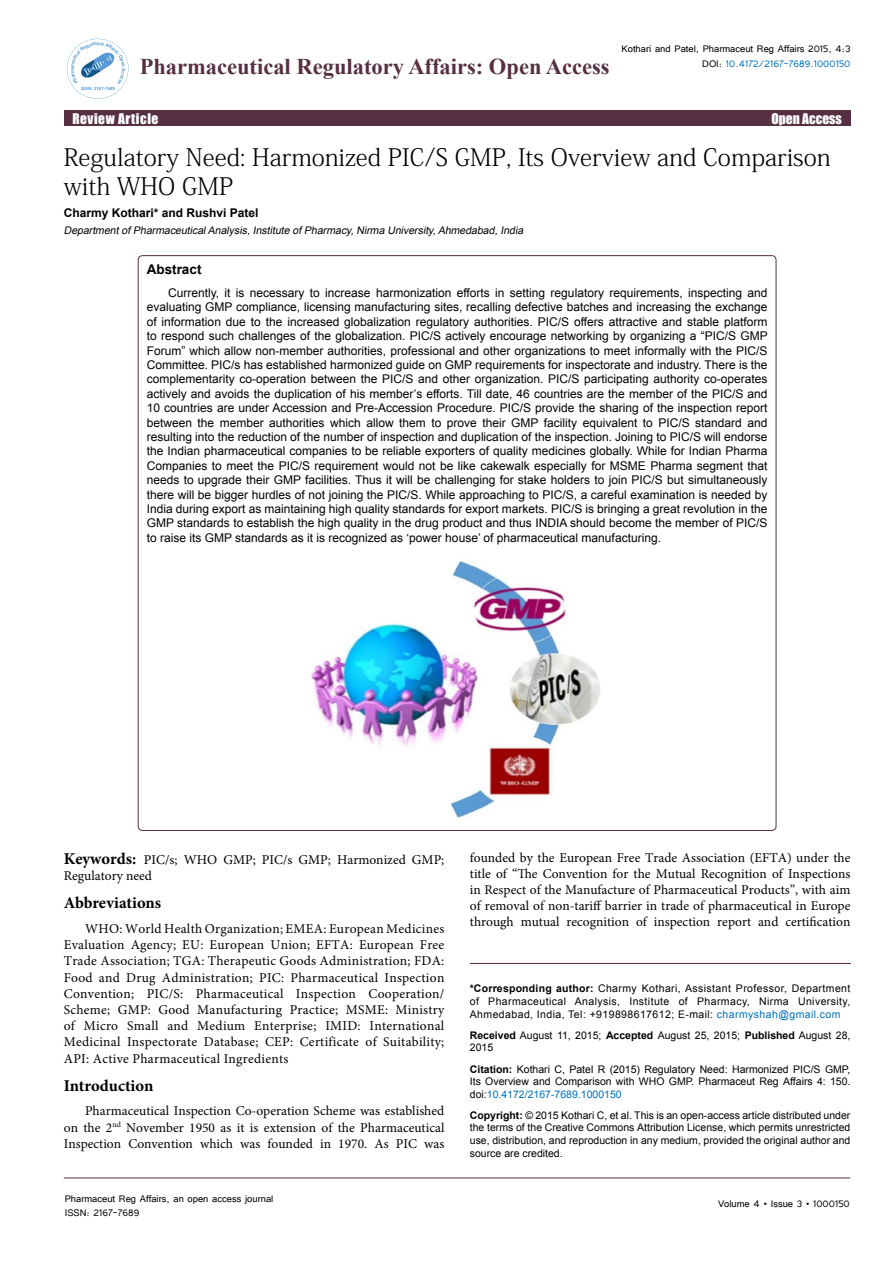
<style>
.page{position:relative;width:893px;height:1263px;background:#fff}
.page>*{position:absolute;margin:0;border:0;box-sizing:border-box;transform-origin:0 0}
.t1{font:24px/28.8px "Adobe Fangsong Std";color:#000}
.t2{font:700 22.5px "Times New Roman";color:#572f42}
.t3{font:700 16.5px "Minion Pro";letter-spacing:-.005em;color:#000}
.t4{font:13.5px/16.2px "Minion Pro";color:#000;text-align:justify}
.t5{font:13.5px "Impact";letter-spacing:.04em;color:#fff}
.t6{font:13.5px "Impact";color:#fff}
.t7{font:700 13.5px "Arial";color:#000}
.t8{font:12px/14.4px "Arial";color:#000;text-align:justify}
.t9{font:12px/14.4px "Tunga";color:#000;text-align:right}
.t10{font:700 12px "Arial";color:#000}
.t11{font:10.5px/12.6px "Arial";color:#000;text-align:justify}
.t12{font:italic 10.5px "Arial";color:#000}
.t13{font:700 4.35px "Arial";color:#569ad3}
.s1{color:#0072bc}
.s2{font-weight:700;font-size:16.5px}
.s3{font-weight:700}
</style>
<div class="page">
<hr style="left:64px;top:1178px;width:786px;height:1px;background:#572f42">
<div style="left:64px;top:111px;width:786px;height:15px;background:#572f42"></div>
<hr style="left:470px;top:963px;width:380px;height:1px;background:#572f42">
<img style="left:311px;top:560px;width:290px;height:259px">
<svg style="left:67px;top:39px;width:61px;height:60px"></svg>
<p class="t13" style="left:81px;top:86px;width:35px">ISSN: 2167-7689</p>
<h2 class="t2" style="left:140px;top:50px;width:471px">Pharmaceutical Regulatory Affairs: Open Access</h2>
<p class="t9" style="left:622px;top:41px;width:230px">Kothari and Patel, Pharmaceut Reg Affairs 2015, 4:3<br>DOI: <span class="s1">10.4172/2167-7689.1000150</span></p>
<p class="t5" style="left:72px;top:108px;width:88px">Review Article</p>
<p class="t6" style="left:771px;top:108px;width:72px">Open Access</p>
<h1 class="t1" style="left:64px;top:143px;width:768px">Regulatory Need: Harmonized PIC/S GMP, Its Overview and Comparison with WHO GMP</h1>
<p class="t10" style="left:64px;top:205px;width:196px">Charmy Kothari* and Rushvi Patel</p>
<p class="t12" style="left:64px;top:224px;width:463px">DepartmentofPharmaceuticalAnalysis,Institute ofPharmacy,Nirma University,Ahmedabad,India</p>
<p class="t7" style="left:147px;top:260px;width:56px">Abstract</p>
<p class="t8" style="left:147px;top:286px;width:622px;text-indent:21px">Currently, it is necessary to increase harmonization efforts in setting regulatory requirements, inspecting and evaluating GMP compliance, licensing manufacturing sites, recalling defective batches and increasing the exchange of information due to the increased globalization regulatory authorities. PIC/S offers attractive and stable platform to respond such challenges of the globalization. PIC/S actively encourage networking by organizing a “PIC/S GMP Forum” which allow non-member authorities, professional and other organizations to meet informally with the PIC/S Committee. PIC/s has established harmonized guide on GMP requirements for inspectorate and industry. There is the complementarity co-operation between the PIC/S and other organization. PIC/S participating authority co-operates actively and avoids the duplication of his member’s efforts. Till date, 46 countries are the member of the PIC/S and 10 countries are under Accession and Pre-Accession Procedure. PIC/S provide the sharing of the inspection report between the member authorities which allow them to prove their GMP facility equivalent to PIC/S standard and resulting into the reduction of the number of inspection and duplication of the inspection. Joining to PIC/S will endorse the Indian pharmaceutical companies to be reliable exporters of quality medicines globally. While for Indian Pharma Companies to meet the PIC/S requirement would not be like cakewalk especially for MSME Pharma segment that needs to upgrade their GMP facilities. Thus it will be challenging for stake holders to join PIC/S but simultaneously there will be bigger hurdles of not joining the PIC/S. While approaching to PIC/S, a careful examination is needed by India during export as maintaining high quality standards for export markets. PIC/S is bringing a great revolution in the GMP standards to establish the high quality in the drug product and thus INDIA should become the member of PIC/S to raise its GMP standards as it is recognized as ‘power house’ of pharmaceutical manufacturing.</p>
<p class="t4" style="left:64px;top:851px;width:382px"><span class="s2">Keywords:</span> PIC/s; WHO GMP; PIC/s GMP; Harmonized GMP;<br>Regulatory need</p>
<h3 class="t3" style="left:64px;top:891px;width:99px">Abbreviations</h3>
<p class="t4" style="left:64px;top:921px;width:382px;text-indent:21px">WHO: World Health Organization; EMEA: European Medicines Evaluation Agency; EU: European Union; EFTA: European Free Trade Association; TGA: Therapeutic Goods Administration; FDA:<br>Food and Drug Administration; PIC: Pharmaceutical Inspection Convention; PIC/S: Pharmaceutical Inspection Cooperation/ Scheme; GMP: Good Manufacturing Practice; MSME: Ministry of Micro Small and Medium Enterprise; IMID: International Medicinal Inspectorate Database; CEP: Certificate of Suitability; API: Active Pharmaceutical Ingredients</p>
<h3 class="t3" style="left:64px;top:1074px;width:91px">Introduction</h3>
<p class="t4" style="left:64px;top:1103px;width:382px;text-indent:21px">Pharmaceutical Inspection Co-operation Scheme was established on the 2<sup>nd</sup> November 1950 as it is extension of the Pharmaceutical Inspection Convention which was founded in 1970. As PIC was</p>
<p class="t9" style="left:65px;top:1190px;width:210px;text-align:left">Pharmaceut Reg Affairs, an open access journal<br>ISSN: 2167-7689</p>
<p class="t4" style="left:470px;top:849px;width:382px">founded by the European Free Trade Association (EFTA) under the title of “The Convention for the Mutual Recognition of Inspections in Respect of the Manufacture of Pharmaceutical Products”, with aim of removal of non-tariff barrier in trade of pharmaceutical in Europe through mutual recognition of inspection report and certification</p>
<p class="t11" style="left:470px;top:982px;width:382px"><span class="s3">*Corresponding author:</span> Charmy Kothari, Assistant Professor, Department of Pharmaceutical Analysis, Institute of Pharmacy, Nirma University, Ahmedabad, India, Tel: +919898617612; E-mail: <span class="s1">charmyshah@gmail.com</span></p>
<p class="t11" style="left:470px;top:1029px;width:382px"><span class="s3">Received</span> August 11, 2015; <span class="s3">Accepted</span> August 25, 2015; <span class="s3">Published</span> August 28,<br>2015</p>
<p class="t11" style="left:470px;top:1063px;width:382px"><span class="s3">Citation:</span> Kothari C, Patel R (2015) Regulatory Need: Harmonized PIC/S GMP, Its Overview and Comparison with WHO GMP. Pharmaceut Reg Affairs 4: 150. doi:<span class="s1">10.4172/2167-7689.1000150</span></p>
<p class="t11" style="left:470px;top:1109px;width:382px"><span class="s3">Copyright:</span> © 2015 Kothari C, et al. This is an open-access article distributed under the terms of the Creative Commons Attribution License, which permits unrestricted use, distribution, and reproduction in any medium, provided the original author and source are credited.</p>
<p class="t9" style="left:718px;top:1196px;width:133px">Volume 4 • Issue 3 • 1000150</p>
</div>
